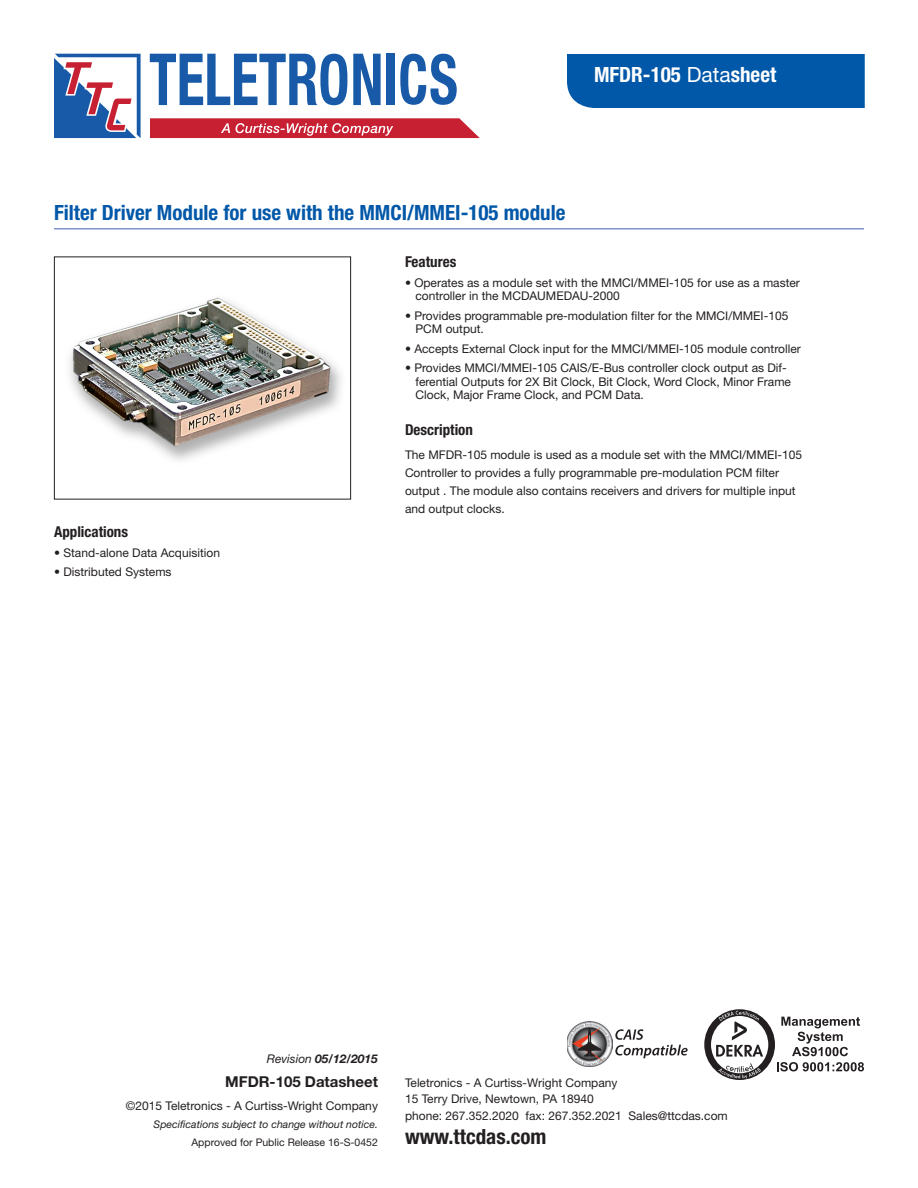
<style>
.page{position:relative;width:918px;height:1188px;background:#fff}
.page>*{position:absolute;margin:0;border:0;box-sizing:border-box;transform-origin:0 0}
.t1{font:700 condensed 21px "Helvetica Neue LT Std";color:#0157a8}
.t2{font:700 condensed 21px "Helvetica Neue LT Std";color:#fff}
.t3{font:700 condensed 21px "Helvetica Neue LT Std";color:#231f20}
.t4{font:700 condensed 15px "Helvetica Neue LT Std";color:#231f20}
.t5{font:700 15px "Helvetica Neue LT Std";color:#231f20}
.t6{font:12px/13.5px "Helvetica Neue LT Std";color:#231f20}
.t7{font:italic 700 12px "Helvetica Neue LT Std";color:#231f20}
.t8{font:italic 10.5px "Helvetica Neue LT Std";color:#231f20}
.t9{font:10.5px "Helvetica Neue LT Std";color:#231f20}
.s1{font-weight:400;font-stretch:normal}
.s2{font-weight:400}
</style>
<div class="page">
<div style="left:567px;top:54px;width:298px;height:54px;background:#0157a8"></div>
<img style="left:69px;top:297px;width:272px;height:163px">
<div style="left:54px;top:256px;width:297px;height:244px;border:1px solid #231f20"></div>
<hr style="left:54px;top:228px;width:810px;height:2px;background:#8295cb">
<img style="left:567px;top:1021px;width:45px;height:46px">
<svg style="left:615px;top:1029px;width:73px;height:29px"></svg>
<svg style="left:704px;top:1009px;width:160px;height:71px"></svg>
<svg style="left:54px;top:54px;width:87px;height:84px"></svg>
<svg style="left:150px;top:54px;width:197px;height:51px"></svg>
<svg style="left:353px;top:54px;width:28px;height:51px"></svg>
<div style="left:387px;top:54px;width:8px;height:51px;background:#185aa7"></div>
<svg style="left:400px;top:54px;width:57px;height:51px"></svg>
<svg style="left:150px;top:118px;width:330px;height:20px;background:#ce3d4d"></svg>
<h1 class="t2" style="left:594px;top:62px;width:184px">MFDR-105 <span class="s1">Data</span>sheet</h1>
<h1 class="t1" style="left:54px;top:200px;width:513px">Filter Driver Module for use with the MMCI/MMEI-105 module</h1>
<p class="t4" style="left:54px;top:523px;width:76px">Applications</p>
<p class="t6" style="left:54px;top:546px;width:168px">• Stand-alone Data Acquisition</p>
<p class="t6" style="left:54px;top:565px;width:119px">• Distributed Systems</p>
<p class="t4" style="left:405px;top:253px;width:53px">Features</p>
<p class="t6" style="left:416px;top:276px;width:386px;text-indent:-10px">• Operates as a module set with the MMCI/MMEI-105 for use as a master controller in the MCDAUMEDAU-2000</p>
<p class="t6" style="left:416px;top:309px;width:374px;text-indent:-10px">• Provides programmable pre-modulation filter for the MMCI/MMEI-105<br>PCM output.</p>
<p class="t6" style="left:405px;top:342px;width:397px">• Accepts External Clock input for the MMCI/MMEI-105 module controller</p>
<p class="t6" style="left:416px;top:361px;width:377px;text-indent:-10px">• Provides MMCI/MMEI-105 CAIS/E-Bus controller clock output as Dif&shy;ferential Outputs for 2X Bit Clock, Bit Clock, Word Clock, Minor Frame<br>Clock, Major Frame Clock, and PCM Data.</p>
<p class="t4" style="left:405px;top:421px;width:69px">Description</p>
<p class="t6" style="left:405px;top:446px;width:399px;line-height:18px">The MFDR-105 module is used as a module set with the MMCI/MMEI-105<br>Controller to provides a fully programmable pre-modulation PCM filter output . The module also contains receivers and drivers for multiple input and output clocks.</p>
<p class="t7" style="left:267px;top:1051px;width:113px"><span class="s2">Revision</span> 05/12/2015</p>
<p class="t5" style="left:225px;top:1073px;width:154px">MFDR-105 Datasheet</p>
<p class="t6" style="left:126px;top:1099px;width:254px">©2015 Teletronics - A Curtiss-Wright Company</p>
<p class="t8" style="left:154px;top:1118px;width:226px">Specifications subject to change without notice.</p>
<p class="t9" style="left:191px;top:1136px;width:188px">Approved for Public Release 16-S-0452</p>
<p class="t6" style="left:405px;top:1074px;width:324px;line-height:16.5px">Teletronics - A Curtiss-Wright Company<br>15 Terry Drive, Newtown, PA 18940<br>phone: 267.352.2020 fax: 267.352.2021 Sales@ttcdas.com</p>
<h1 class="t3" style="left:405px;top:1124px;width:143px">www.ttcdas.com</h1>
</div>
